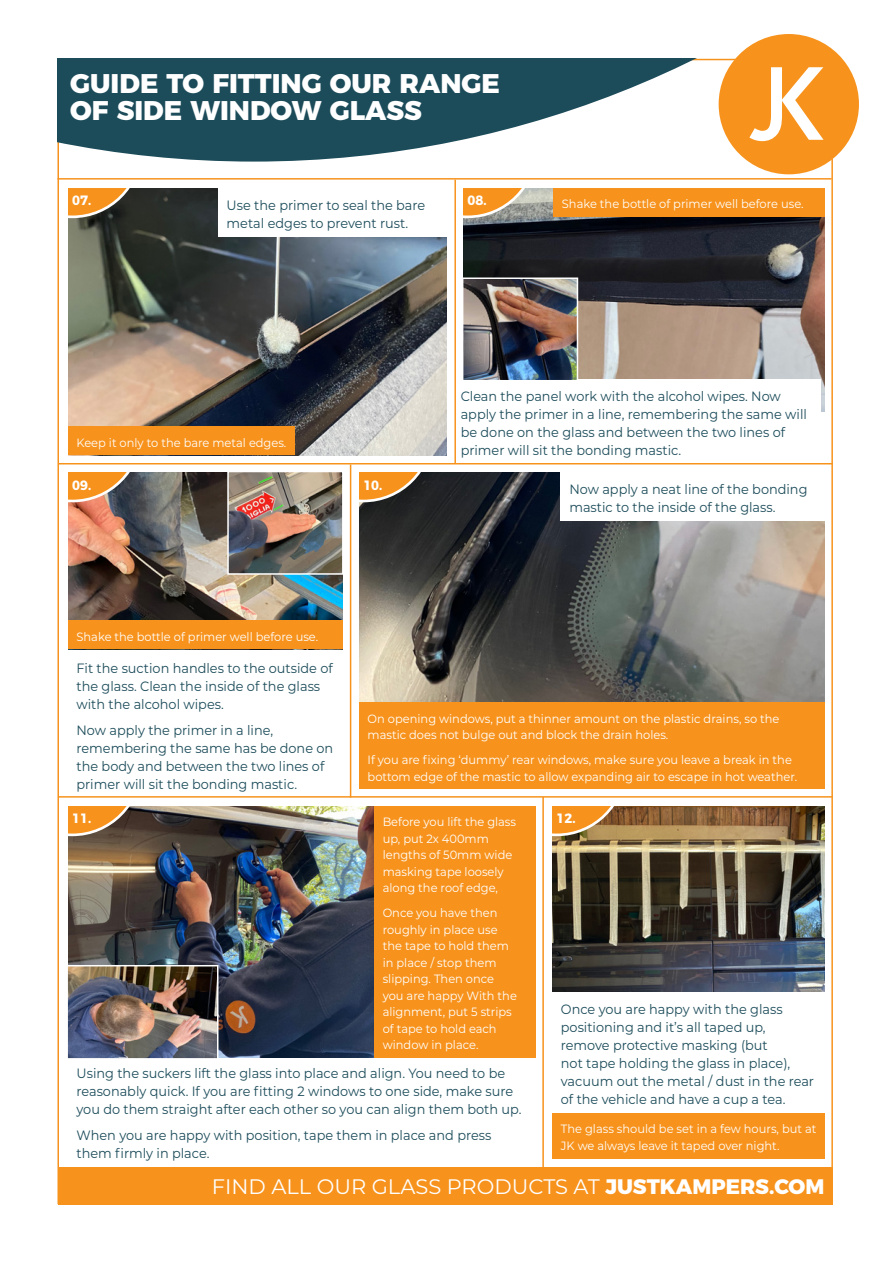
<style>
.page{position:relative;width:893px;height:1263px;background:#fff}
.page>*{position:absolute;margin:0;border:0;box-sizing:border-box;transform-origin:0 0}
.t1{font:800 27px/27px "Montserrat";color:#fff}
.Product_Name{font:21px "Montserrat";color:#fff}
.Product_Description{font:13.5px/18px "Montserrat";color:#1c4c5a;scale:.95 1}
.Product_Description-2{font:700 13.5px "Montserrat";color:#fff;scale:.95 1}
.Product_Description-3{font:12px/16.5px "Montserrat";color:#fff;scale:.95 1}
.s1{font-weight:800}
</style>
<div class="page">
<img style="left:463px;top:188px;width:362px;height:223px">
<img style="left:68px;top:806px;width:306px;height:252px">
<img style="left:552px;top:806px;width:273px;height:186px">
<img style="left:69px;top:968px;width:146px;height:88px">
<div style="left:66px;top:965px;width:152px;height:94px;border:2px solid #fff"></div>
<img style="left:359px;top:472px;width:466px;height:230px">
<div style="left:59px;top:1167px;width:774px;height:37px;background:#f7931d"></div>
<svg style="left:57px;top:59px;width:776px;height:103px;fill:#1c4c5a"></svg>
<div style="left:452px;top:380px;width:368px;height:84px;background:#fff"></div>
<div style="left:561px;top:472px;width:264px;height:48px;background:#fff"></div>
<div style="left:719px;top:34px;width:140px;height:140px;background:#f7931d;border-radius:50%"></div>
<svg style="left:749px;top:67px;width:74px;height:74px"></svg>
<img style="left:465px;top:280px;width:110px;height:98px">
<div style="left:462px;top:277px;width:116px;height:104px;border:2px solid #fff"></div>
<img style="left:68px;top:472px;width:274px;height:149px">
<img style="left:68px;top:188px;width:378px;height:267px">
<svg style="left:463px;top:188px;width:74px;height:30px;background:#d7a463"></svg>
<svg style="left:68px;top:806px;width:74px;height:30px;background:#b47938"></svg>
<svg style="left:552px;top:806px;width:75px;height:30px;background:#d08e3d"></svg>
<svg style="left:68px;top:472px;width:74px;height:30px;background:#b68044"></svg>
<svg style="left:359px;top:472px;width:74px;height:30px;background:#a36e31"></svg>
<svg style="left:68px;top:188px;width:74px;height:30px;background:#a57132"></svg>
<hr style="left:59px;top:463px;width:774px;height:1px;background:#f7931d">
<hr style="left:59px;top:796px;width:774px;height:2px;background:#f7931d">
<hr style="left:454px;top:180px;width:2px;height:283px;background:#f7931d">
<hr style="left:57px;top:178px;width:775px;height:2px;background:#f7931d">
<hr style="left:350px;top:464px;width:1px;height:334px;background:#f7931d">
<hr style="left:542px;top:797px;width:2px;height:374px;background:#f7931d">
<div style="left:68px;top:427px;width:227px;height:28px;background:#f7931d"></div>
<div style="left:553px;top:188px;width:272px;height:29px;background:#f7931d"></div>
<div style="left:68px;top:621px;width:274px;height:28px;background:#f7931d"></div>
<div style="left:359px;top:702px;width:466px;height:87px;background:#f7931d"></div>
<div style="left:552px;top:1113px;width:273px;height:45px;background:#f7931d"></div>
<div style="left:374px;top:806px;width:161px;height:252px;background:#f7931d"></div>
<div style="left:218px;top:188px;width:228px;height:48px;background:#fff"></div>
<img style="left:230px;top:474px;width:111px;height:98px">
<div style="left:227px;top:471px;width:117px;height:104px;border:2px solid #fff"></div>
<p class="t1" style="left:70px;top:68px;width:431px">GUIDE TO FITTING OUR RANGE<br>OF SIDE WINDOW GLASS</p>
<p class="Product_Description-2" style="left:72px;top:190px;width:22px">07.</p>
<p class="Product_Description" style="left:227px;top:195px;width:211px">Use the primer to seal the bare metal edges to prevent rust.</p>
<p class="Product_Description-2" style="left:468px;top:190px;width:22px">08.</p>
<p class="Product_Description-3" style="left:562px;top:195px;width:256px">Shake the bottle of primer well before use.</p>
<p class="Product_Description-3" style="left:77px;top:434px;width:222px">Keep it only to the bare metal edges.</p>
<p class="Product_Description-2" style="left:72px;top:474px;width:22px">09.</p>
<p class="Product_Description-2" style="left:363px;top:474px;width:22px">10.</p>
<p class="Product_Description-3" style="left:77px;top:628px;width:256px">Shake the bottle of primer well before use.</p>
<p class="Product_Description" style="left:461px;top:387px;width:366px">Clean the panel work with the alcohol wipes. Now apply the primer in a line, remembering the same will be done on the glass and between the two lines of primer will sit the bonding mastic.</p>
<p class="Product_Description" style="left:569px;top:479px;width:252px">Now apply a neat line of the bonding mastic to the inside of the glass.</p>
<p class="Product_Description" style="left:77px;top:658px;width:271px">Fit the suction handles to the outside of the glass. Clean the inside of the glass with the alcohol wipes.</p>
<p class="Product_Description" style="left:77px;top:721px;width:272px">Now apply the primer in a line, remembering the same has be done on the body and between the two lines of primer will sit the bonding mastic.</p>
<p class="Product_Description-3" style="left:368px;top:710px;width:435px">On opening windows, put a thinner amount on the plastic drains, so the mastic does not bulge out and block the drain holes.</p>
<p class="Product_Description-3" style="left:368px;top:751px;width:454px">If you are fixing ‘dummy’ rear windows, make sure you leave a break in the bottom edge of the mastic to allow expanding air to escape in hot weather.</p>
<p class="Product_Description-2" style="left:72px;top:807px;width:22px">11.</p>
<p class="Product_Description-2" style="left:557px;top:807px;width:22px">12.</p>
<p class="Product_Description-3" style="left:383px;top:813px;width:142px">Before you lift the glass up, put 2x 400mm lengths of 50mm wide masking tape loosely along the roof edge,</p>
<p class="Product_Description-3" style="left:383px;top:904px;width:143px">Once you have then roughly in place use the tape to hold them in place / stop them slipping. Then once you are happy With the alignment, put 5 strips of tape to hold each window in place.</p>
<p class="Product_Description" style="left:561px;top:1000px;width:268px">Once you are happy with the glass positioning and it’s all taped up, remove protective masking (but<br>not tape holding the glass in place), vacuum out the metal / dust in the rear of the vehicle and have a cup a tea.</p>
<p class="Product_Description" style="left:77px;top:1063px;width:470px">Using the suckers lift the glass into place and align. You need to be reasonably quick. If you are fitting 2 windows to one side, make sure you do them straight after each other so you can align them both up.</p>
<p class="Product_Description" style="left:77px;top:1126px;width:438px">When you are happy with position, tape them in place and press them firmly in place.</p>
<p class="Product_Name" style="left:212px;top:1172px;width:614px">FIND ALL OUR GLASS PRODUCTS AT <span class="s1">JUSTKAMPERS.COM</span></p>
<p class="Product_Description-3" style="left:561px;top:1120px;width:270px">The glass should be set in a few hours, but at<br>JK we always leave it taped over night.</p>
</div>
